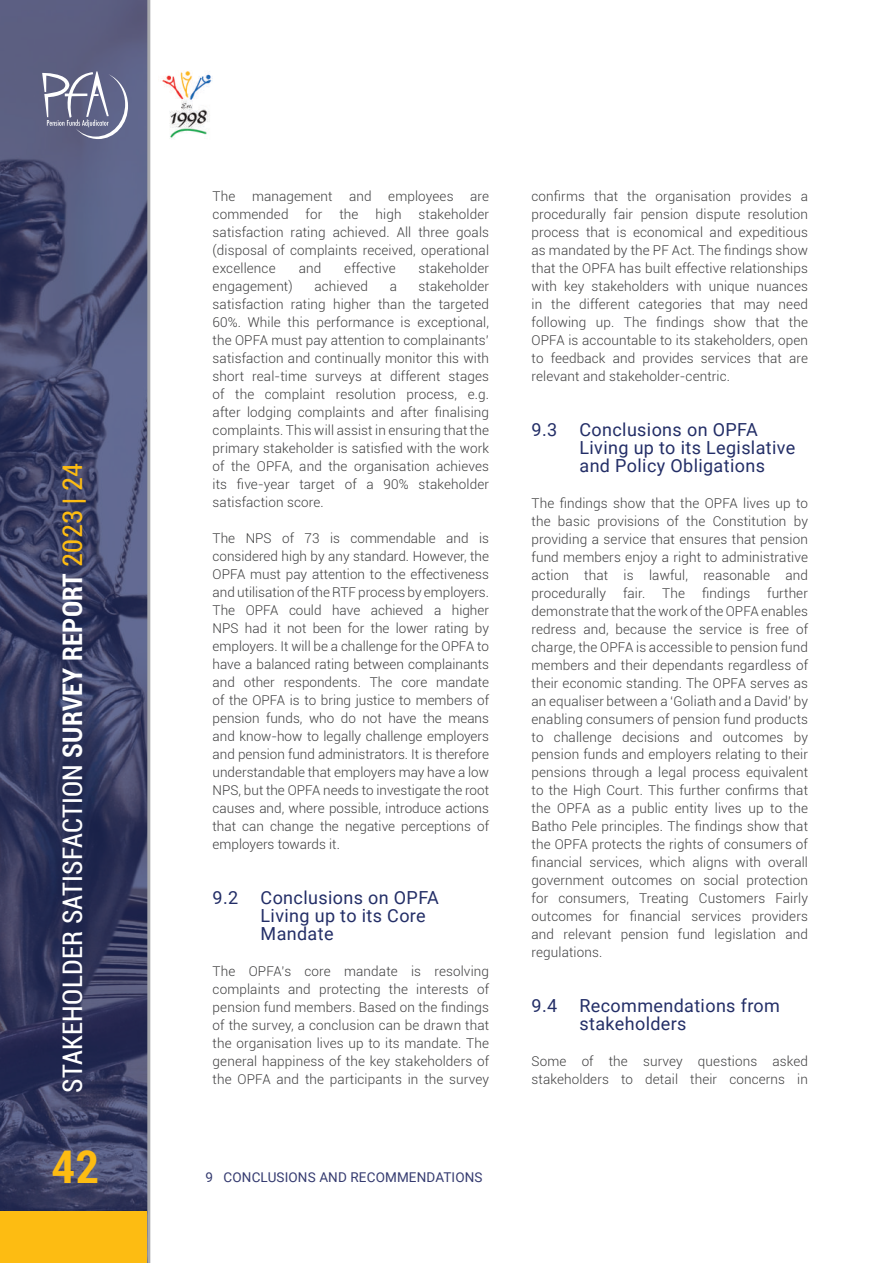
<style>
.page{position:relative;width:893px;height:1263px;background:#fff}
.page>*{position:absolute;margin:0;border:0;box-sizing:border-box;transform-origin:0 0}
.t1{font:700 condensed 45px "Roboto";color:#fdbc12}
.t2{font:condensed 27px "Roboto";letter-spacing:.01em;color:#fff}
.t3{font:18px/18px "Roboto";letter-spacing:.02em;color:#232e67}
.t4{font:300 13.5px/18px "Roboto";letter-spacing:.01em;color:#3e3e3f;text-align:justify}
.t5{font:13.5px "Roboto";letter-spacing:.01em;color:#353b70}
.s1{font-weight:700}
.s2{color:#fdbc12}
</style>
<div class="page">
<svg style="left:0;top:0;width:147px;height:1212px;background:#404469"></svg>
<img style="left:160px;top:70px;width:53px;height:69px">
<svg style="left:42px;top:71px;width:87px;height:68px;background:#7b7e9a"></svg>
<div style="left:0;top:1212px;width:147px;height:51px;background:#fdbc12"></div>
<hr style="left:147px;top:0;width:3px;height:1263px;background:#a8a9ad">
<h2 class="t2" style="left:54px;top:1093px;width:631px;rotate:-90deg">STAKEHOLDER SATISFACTION <span class="s1">SURVEY REPORT</span> <span class="s2">2023 | 24</span></h2>
<h1 class="t1" style="left:51px;top:1135px;width:49px">42</h1>
<p class="t4" style="left:213px;top:187px;width:278px">The management and employees are commended</p>
<p class="t4" style="left:306px;top:205px;width:18px">for</p>
<p class="t4" style="left:339px;top:205px;width:21px">the</p>
<p class="t4" style="left:376px;top:205px;width:28px">high</p>
<p class="t4" style="left:213px;top:205px;width:278px;text-indent:206px">stakeholder satisfaction rating achieved. All three goals (disposal of complaints received, operational excellence</p>
<p class="t4" style="left:299px;top:259px;width:24px">and</p>
<p class="t4" style="left:344px;top:259px;width:53px">effective</p>
<p class="t4" style="left:419px;top:259px;width:72px">stakeholder</p>
<p class="t4" style="left:213px;top:277px;width:82px">engagement)</p>
<p class="t4" style="left:314px;top:277px;width:55px">achieved</p>
<p class="t4" style="left:390px;top:277px;width:9px">a</p>
<p class="t4" style="left:213px;top:277px;width:278px;text-indent:206px">stakeholder satisfaction rating higher than the targeted 60%. While this performance is exceptional, the OPFA must pay attention to complainants’ satisfaction and continually monitor this with short real-time surveys at different stages of the complaint resolution process, e.g. after lodging complaints and after finalising complaints. This will assist in ensuring that the primary stakeholder is satisfied with the work of the OPFA, and the organisation achieves its five-year target of a 90% stakeholder satisfaction score.</p>
<p class="t4" style="left:213px;top:529px;width:278px">The NPS of 73 is commendable and is considered high by any standard. However, the OPFA must pay attention to the effectiveness and utilisation of the RTF process by employers.<br>The OPFA could have achieved a higher NPS had it not been for the lower rating by employers. It will be a challenge for the OPFA to have a balanced rating between complainants and other respondents. The core mandate of the OPFA is to bring justice to members of pension funds, who do not have the means and know-how to legally challenge employers and pension fund administrators. It is therefore understandable that employers may have a low NPS, but the OPFA needs to investigate the root causes and, where possible, introduce actions that can change the negative perceptions of employers towards it.</p>
<h3 class="t3" style="left:261px;top:887px;width:180px;text-indent:-48px">9.2 Conclusions on OPFA<br>Living up to its Core<br>Mandate</h3>
<p class="t4" style="left:213px;top:961px;width:278px">The OPFA’s core mandate is resolving complaints and protecting the interests of pension fund members. Based on the findings of the survey, a conclusion can be drawn that the organisation lives up to its mandate. The general happiness of the key stakeholders of the OPFA and the participants in the survey</p>
<p class="t5" style="left:205px;top:1167px;width:279px">9 CONCLUSIONS AND RECOMMENDATIONS</p>
<p class="t4" style="left:531px;top:187px;width:278px">confirms that the organisation provides a procedurally fair pension dispute resolution process that is economical and expeditious as mandated by the PF Act. The findings show that the OPFA has built effective relationships with key stakeholders with unique nuances in the different categories that may need following up. The findings show that the OPFA is accountable to its stakeholders, open to feedback and provides services that are relevant and stakeholder-centric.</p>
<h3 class="t3" style="left:579px;top:419px;width:217px;text-indent:-48px">9.3 Conclusions on OPFA<br>Living up to its Legislative and Policy Obligations</h3>
<p class="t4" style="left:531px;top:493px;width:278px">The findings show that the OPFA lives up to the basic provisions of the Constitution by providing a service that ensures that pension fund members enjoy a right to administrative action that is lawful, reasonable and procedurally</p>
<p class="t4" style="left:531px;top:583px;width:278px;text-indent:236px">further demonstrate that the work of the OPFA enables redress and, because the service is free of charge, the OPFA is accessible to pension fund members and their dependants regardless of their economic standing. The OPFA serves as an equaliser between a ‘Goliath and a David’ by enabling consumers of pension fund products to challenge decisions and outcomes by pension funds and employers relating to their pensions through a legal process equivalent to the High Court. This further confirms that the OPFA as a public entity lives up to the Batho Pele principles. The findings show that the OPFA protects the rights of consumers of financial services, which aligns with overall government outcomes on social protection for consumers, Treating Customers Fairly outcomes for financial services providers and relevant pension fund legislation and regulations.</p>
<h3 class="t3" style="left:579px;top:995px;width:202px;text-indent:-48px">9.4 Recommendations from stakeholders</h3>
<p class="t4" style="left:531px;top:1051px;width:278px">Some of the survey questions asked stakeholders to detail their concerns in</p>
<p class="t4" style="left:623px;top:583px;width:24px">fair.</p>
<p class="t4" style="left:662px;top:583px;width:24px">The</p>
<p class="t4" style="left:702px;top:583px;width:50px">findings</p>
</div>
